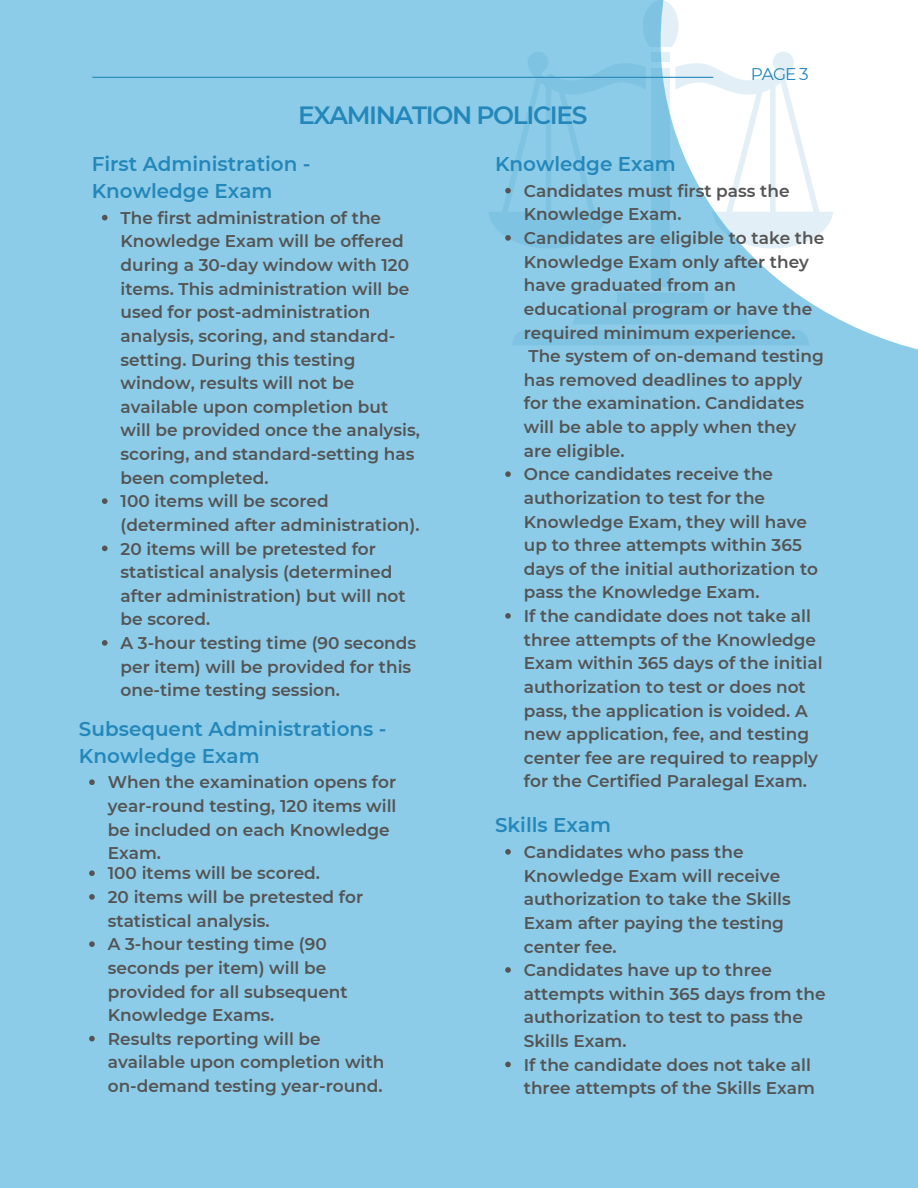
<style>
.page{position:relative;width:918px;height:1188px;background:#8dcce8}
.page>*{position:absolute;margin:0;border:0;box-sizing:border-box;transform-origin:0 0}
.t1{font:600 24.9px "Montserrat";letter-spacing:-.055em;color:#2487b9}
.t2{font:600 19.95px/27px "Montserrat";color:#2487b9}
.t3{font:600 16.95px/23.7px "Montserrat";color:#545454}
.t4{font:16.95px "Montserrat";color:#2487b9}
</style>
<div class="page">
<svg style="left:745px;top:0;width:173px;height:350px;fill:#fff"></svg>
<div style="left:512px;top:330px;width:298px;height:15px;background:#7fc3e2"></div>
<div style="left:652px;top:68px;width:18px;height:219px;background:#7fc3e2"></div>
<div style="left:573px;top:309px;width:176px;height:15px;background:#7fc3e2"></div>
<svg style="left:617px;top:293px;width:87px;height:10px"></svg>
<hr style="left:92px;top:77px;width:621px;height:1px;background:#2487b9">
<svg style="left:488px;top:0;width:345px;height:249px"></svg>
<svg style="left:505px;top:471px;width:6px;height:6px"></svg>
<svg style="left:505px;top:613px;width:6px;height:6px"></svg>
<svg style="left:505px;top:849px;width:6px;height:6px"></svg>
<svg style="left:505px;top:967px;width:6px;height:6px"></svg>
<svg style="left:505px;top:1062px;width:6px;height:5px"></svg>
<svg style="left:102px;top:215px;width:6px;height:5px"></svg>
<svg style="left:102px;top:498px;width:6px;height:6px"></svg>
<svg style="left:102px;top:546px;width:6px;height:5px"></svg>
<svg style="left:102px;top:640px;width:6px;height:6px"></svg>
<svg style="left:89px;top:779px;width:6px;height:6px"></svg>
<svg style="left:89px;top:870px;width:6px;height:6px"></svg>
<svg style="left:89px;top:894px;width:6px;height:6px"></svg>
<svg style="left:89px;top:941px;width:6px;height:6px"></svg>
<svg style="left:89px;top:1036px;width:6px;height:5px"></svg>
<h1 class="t1" style="left:298px;top:100px;width:291px">EXAMINATION POLICIES</h1>
<p class="t4" style="left:751px;top:63px;width:60px">PAGE 3</p>
<p class="t2" style="left:92px;top:150px;width:220px">First Administration -<br>Knowledge Exam</p>
<p class="t3" style="left:121px;top:206px;width:301px">The first administration of the<br>Knowledge Exam will be offered during a 30-day window with 120 items. This administration will be used for post-administration analysis, scoring, and standard&shy;setting. During this testing window, results will not be available upon completion but will be provided once the analysis, scoring, and standard-setting has been completed.<br>100 items will be scored (determined after administration).<br>20 items will be pretested for statistical analysis (determined after administration) but will not be scored.<br>A 3-hour testing time (90 seconds per item) will be provided for this one-time testing session.</p>
<p class="t2" style="left:79px;top:715px;width:309px">Subsequent Administrations -<br>Knowledge Exam</p>
<p class="t3" style="left:108px;top:770px;width:290px">When the examination opens for year-round testing, 120 items will be included on each Knowledge<br>Exam.</p>
<p class="t3" style="left:108px;top:862px;width:278px">100 items will be scored.<br>20 items will be pretested for statistical analysis.<br>A 3-hour testing time (90 seconds per item) will be provided for all subsequent<br>Knowledge Exams.<br>Results reporting will be available upon completion with on-demand testing year-round.</p>
<p class="t2" style="left:495px;top:150px;width:182px">Knowledge Exam</p>
<p class="t3" style="left:524px;top:179px;width:302px">Candidates must first pass the<br>Knowledge Exam.<br>Candidates are eligible to take the<br>Knowledge Exam only after they have graduated from an educational program or have the required minimum experience.<br>The system of on-demand testing has removed deadlines to apply for the examination. Candidates will be able to apply when they are eligible.<br>Once candidates receive the authorization to test for the<br>Knowledge Exam, they will have up to three attempts within 365 days of the initial authorization to pass the Knowledge Exam.<br>If the candidate does not take all three attempts of the Knowledge<br>Exam within 365 days of the initial authorization to test or does not pass, the application is voided. A new application, fee, and testing center fee are required to reapply for the Certified Paralegal Exam.</p>
<p class="t2" style="left:495px;top:811px;width:118px">Skills Exam</p>
<p class="t3" style="left:524px;top:840px;width:303px">Candidates who pass the<br>Knowledge Exam will receive authorization to take the Skills<br>Exam after paying the testing center fee.<br>Candidates have up to three attempts within 365 days from the authorization to test to pass the<br>Skills Exam.<br>If the candidate does not take all three attempts of the Skills Exam</p>
</div>
